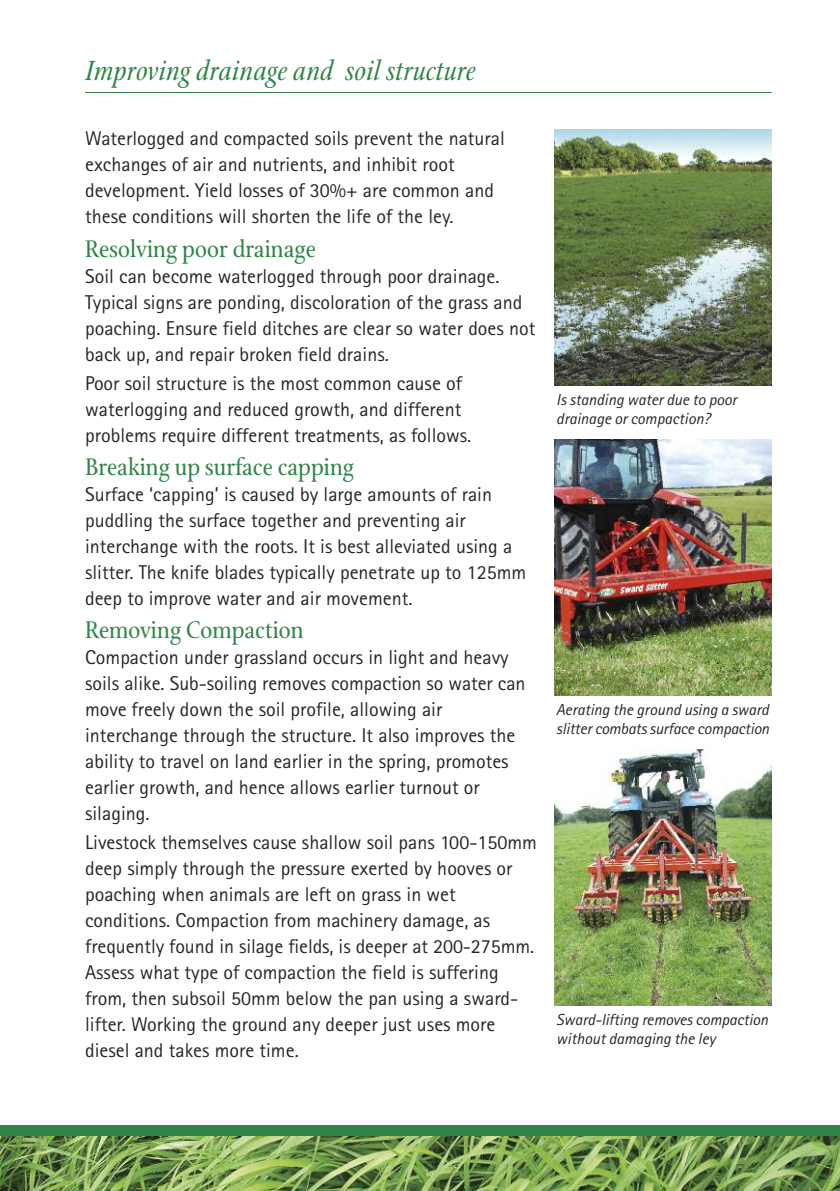
<style>
.page{position:relative;width:840px;height:1191px;background:#fff}
.page>*{position:absolute;margin:0;border:0;box-sizing:border-box;transform-origin:0 0}
.t1{font:italic 30px "Stone Print";color:#308447}
.t2{font:26px "Stone Print";color:#308447}
.t3{font:20px/26px "Agfa Rotis Sans Serif";color:#272627}
.t4{font:italic 16px/19.2px "Agfa Rotis Sans Serif";color:#272627}
</style>
<div class="page">
<div style="left:0;top:1125px;width:839px;height:15px;background:#308447"></div>
<img style="left:0;top:1136px;width:839px;height:55px">
<img style="left:554px;top:130px;width:217px;height:255px">
<img style="left:554px;top:440px;width:217px;height:255px">
<img style="left:554px;top:750px;width:217px;height:255px">
<hr style="left:85px;top:92px;width:686px;height:1px;background:#308447">
<h1 class="t1" style="left:85px;top:52px;width:392px">Improving drainage and soil structure</h1>
<p class="t3" style="left:85px;top:128px;width:421px">Waterlogged and compacted soils prevent the natural exchanges of air and nutrients, and inhibit root development. Yield losses of 30%+ are common and these conditions will shorten the life of the ley.</p>
<h2 class="t2" style="left:85px;top:232px;width:232px">Resolving poor drainage</h2>
<p class="t3" style="left:85px;top:265px;width:451px">Soil can become waterlogged through poor drainage.<br>Typical signs are ponding, discoloration of the grass and poaching. Ensure field ditches are clear so water does not back up, and repair broken field drains.</p>
<p class="t3" style="left:85px;top:372px;width:387px">Poor soil structure is the most common cause of waterlogging and reduced growth, and different problems require different treatments, as follows.</p>
<h2 class="t2" style="left:85px;top:450px;width:270px">Breaking up surface capping</h2>
<p class="t3" style="left:85px;top:483px;width:442px">Surface ‘capping’ is caused by large amounts of rain puddling the surface together and preventing air interchange with the roots. It is best alleviated using a slitter. The knife blades typically penetrate up to 125mm deep to improve water and air movement.</p>
<h2 class="t2" style="left:85px;top:614px;width:220px">Removing Compaction</h2>
<p class="t3" style="left:85px;top:646px;width:441px">Compaction under grassland occurs in light and heavy soils alike. Sub-soiling removes compaction so water can move freely down the soil profile, allowing air interchange through the structure. It also improves the ability to travel on land earlier in the spring, promotes earlier growth, and hence allows earlier turnout or silaging.</p>
<p class="t3" style="left:85px;top:831px;width:453px">Livestock themselves cause shallow soil pans 100-150mm deep simply through the pressure exerted by hooves or poaching when animals are left on grass in wet conditions. Compaction from machinery damage, as frequently found in silage fields, is deeper at 200-275mm.<br>Assess what type of compaction the field is suffering from, then subsoil 50mm below the pan using a sward&shy;lifter. Working the ground any deeper just uses more diesel and takes more time.</p>
<p class="t4" style="left:556px;top:391px;width:182px">Is standing water due to poor drainage or compaction?</p>
<p class="t4" style="left:556px;top:701px;width:214px">Aerating the ground using a sward slitter combats surface compaction</p>
<p class="t4" style="left:556px;top:1011px;width:213px">Sward-lifting removes compaction without damaging the ley</p>
</div>
